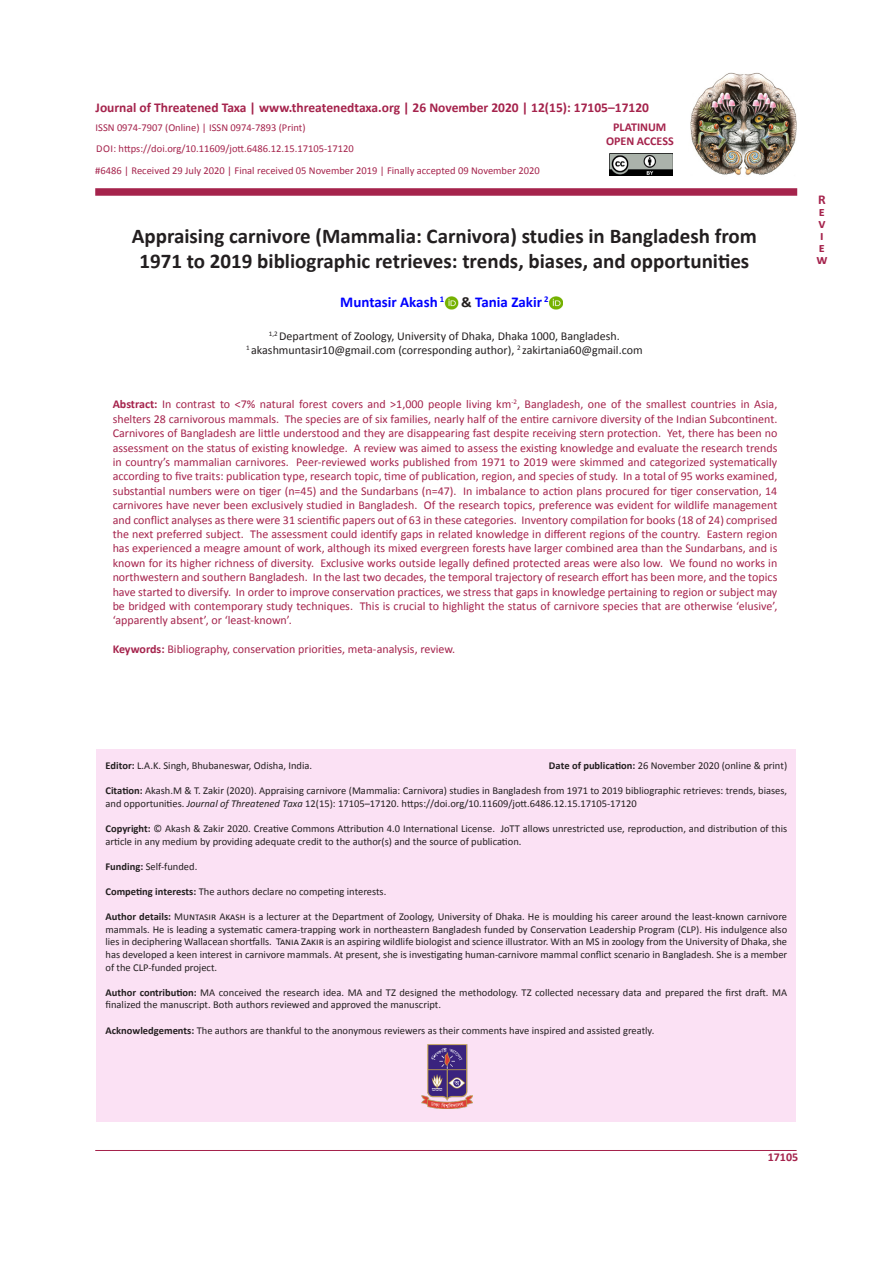
<style>
.page{position:relative;width:893px;height:1263px;background:#fff}
.page>*{position:absolute;margin:0;border:0;box-sizing:border-box;transform-origin:0 0}
.t1{font:700 21px/25.2px "Calibri";color:#231f20;text-align:center}
.t2{font:700 15px "Calibri";color:#00f}
.t3{font:700 13.5px "Calibri";color:#a5234c}
.t4{font:13.5px "Calibri Bold 2";color:#a5234c}
.t5{font:12px/14.4px "Calibri";color:#a5234c;text-align:justify}
.t6{font:12px "Calibri 2";color:#231f20}
.t7{font:12px "Calibri";color:#231f20}
.jott_notes_citation{font:700 12px "Calibri";color:#a5234c}
.t8{font:12px "Calibri Bold 2";color:#a5234c}
.Body{font:10.5px/12.6px "Calibri";color:#231f20;text-align:justify}
.jott_notes_citation-2{font:10.5px/12.6px "Calibri 2";color:#231f20}
.jott_notes_citation-3{font:10.5px/12.6px "Calibri";color:#231f20}
.jott_notes_citation-4{font:10.5px "Calibri";color:#a5234c}
.Body-2{font:10.5px "Calibri 2";color:#231f20}
.s1{font-family:"Calibri 2"}
.s2{font-family:"Calibri Bold 2";font-weight:400;color:#231f20}
.s3{font-weight:700}
.s4{font-family:"Calibri Bold 2"}
.s5{font-family:"Calibri";font-weight:700}
.s6{font-family:"Calibri"}
.s7{font-family:"Calibri";font-style:italic}
</style>
<div class="page">
<div style="left:96px;top:749px;width:700px;height:373px;background:#fbe1f4"></div>
<img style="left:690px;top:72px;width:107px;height:103px">
<img style="left:609px;top:154px;width:63px;height:22px">
<svg style="left:445px;top:296px;width:13px;height:13px"></svg>
<svg style="left:550px;top:296px;width:13px;height:13px"></svg>
<hr style="left:95px;top:1150px;width:702px;height:1px;background:#a5234c">
<div style="left:95px;top:188px;width:702px;height:8px;background:#a5234c"></div>
<img style="left:421px;top:1045px;width:51px;height:63px">
<p class="t3" style="left:96px;top:99px;width:555px">Journal of Threatened Taxa | www.threatenedtaxa.org | 26 November 2020 | 12(15): 17105–17120</p>
<p class="jott_notes_citation-4" style="left:96px;top:121px;width:211px">ISSN 0974-7907 (Online) | ISSN 0974-7893 (Print)</p>
<p class="jott_notes_citation-4" style="left:96px;top:142px;width:259px"><span class="s1">DOI:</span> https://doi.org/10.11609/jott.<span class="s1">6486.12.15.17105-17120</span></p>
<p class="jott_notes_citation-4" style="left:95px;top:164px;width:446px">#6486 | Received 29 July 2020 | Final received 05 November 2019 | Finally accepted 09 November 2020</p>
<p class="jott_notes_citation" style="left:613px;top:119px;width:55px">PLATINUM</p>
<p class="jott_notes_citation" style="left:606px;top:133px;width:69px">OPEN ACCESS</p>
<p class="t1" style="left:132px;top:223px;width:627px">Appraising carnivore (Mammalia: Carnivora) studies in Bangladesh from<br>1971 to 2019 bibliographic retrieves: trends, biases, and opportunities</p>
<p class="t2" style="left:340px;top:293px;width:210px">Muntasir Akash <sup>1</sup> <span class="s2">&amp;</span> Tania Zakir <sup>2</sup></p>
<p class="t7" style="left:269px;top:328px;width:353px"><sup>1,2</sup> Department of Zoology, University of Dhaka, Dhaka 1000, Bangladesh.</p>
<p class="t6" style="left:246px;top:343px;width:398px"><sup>1</sup> akashmuntasir10@gmail.com (corresponding author), <sup>2</sup> zakirtania60@gmail.com</p>
<p class="t5" style="left:113px;top:397px;width:666px"><span class="s3">Abstract:</span> <span class="s1">In contrast to &lt;7% natural forest covers and &gt;1,000 people living km</span><sup>-2</sup><span class="s1">, Bangladesh, one of the smallest countries in Asia, </span>shelters 28 carnivorous mammals. The species are of six families, nearly half of the entire carnivore diversity of the Indian Subcontinent.<br>Carnivores of Bangladesh are little understood and they are disappearing fast despite receiving stern protection. Yet, there has been no assessment on the status of existing knowledge. A review was aimed to assess the existing knowledge and evaluate the research trends in country’s mammalian carnivores. Peer-reviewed works published from 1971 to 2019 were skimmed and categorized systematically according to five traits: publication type, research topic, time of publication, region, and species of study. In a total of 95 works examined, substantial numbers were on tiger (n=45) and the Sundarbans (n=47). In imbalance to action plans procured for tiger conservation, 14 carnivores have never been exclusively studied in Bangladesh. Of the research topics, preference was evident for wildlife management and conflict analyses as there were 31 scientific papers out of 63 in these categories. Inventory compilation for books (18 of 24) comprised the next preferred subject. The assessment could identify gaps in related knowledge in different regions of the country. Eastern region <span class="s1">has experienced a meagre amount of work, although its mixed evergreen forests have larger combined area than the Sundarbans, and is </span>known for its higher richness of diversity. Exclusive works outside legally defined protected areas were also low. We found no works in northwestern and southern Bangladesh. In the last two decades, the temporal trajectory of research effort has been more, and the topics have started to diversify. In order to improve conservation practices, we stress that gaps in knowledge pertaining to region or subject may be bridged with contemporary study techniques. This is crucial to highlight the status of carnivore species that are otherwise ‘elusive’, ‘apparently absent’, or ‘least-known’.</p>
<p class="t5" style="left:113px;top:642px;width:344px"><span class="s3">Keywords:</span> Bibliography, conservation priorities, meta-analysis, review.</p>
<p class="t4" style="left:818px;top:191px;width:9px">R</p>
<p class="t3" style="left:819px;top:203px;width:8px">e</p>
<p class="t3" style="left:818px;top:215px;width:9px">v</p>
<p class="t3" style="left:820px;top:227px;width:5px">i</p>
<p class="t3" style="left:819px;top:239px;width:8px">e</p>
<p class="t3" style="left:816px;top:251px;width:13px">w</p>
<p class="jott_notes_citation-2" style="left:105px;top:759px;width:208px"><span class="s4">Editor:</span> L.A.K. Singh, Bhubaneswar, Odisha, India.</p>
<p class="jott_notes_citation-2" style="left:549px;top:759px;width:240px"><span class="s5">Date of publication:</span> 26 November 2020 (online &amp; print)</p>
<p class="jott_notes_citation-2" style="left:105px;top:784px;width:683px"><span class="s5">Citation:</span> Akash.M &amp; T. Zakir (2020). Appraising carnivore (Mammalia: Carnivora) studies in Bangladesh from 1971 to 2019 bibliographic retrieves: trends, biases, <span class="s6">and opportunities</span>. <span class="s7">Journal of Threatened Taxa</span> 12(15): 17105–17120. <span class="s6">https://doi.org/10.11609/jott.</span>6486.12.15.17105-17120</p>
<p class="jott_notes_citation-3" style="left:105px;top:822px;width:683px"><span class="s4">Copyright:</span> <span class="s1">© Akash &amp; Zakir 2020</span>. Creative Commons Attribution 4.0 International License. JoTT allows unrestricted use, reproduction, and distribution of this article in any medium by providing adequate credit to the author(s) and the source of publication.</p>
<p class="Body-2" style="left:105px;top:860px;width:93px"><span class="s5">Funding:</span> Self-funded.</p>
<p class="Body" style="left:105px;top:885px;width:282px"><span class="s3">Competing interests:</span> The authors declare no competing interests.</p>
<p class="Body" style="left:105px;top:910px;width:683px"><span class="s3">Author details:</span> Muntasir Akash is a lecturer at the Department of Zoology, University of Dhaka. He is moulding his career around the least-known carnivore mammals. He is leading a systematic camera-trapping work in northeastern Bangladesh funded by Conservation Leadership Program (CLP). His indulgence also lies in deciphering Wallacean shortfalls. Tania Zakir is an aspiring wildlife biologist and science illustrator. With an MS in zoology from the University of Dhaka, she has developed a keen interest in carnivore mammals. At present, she is investigating human-carnivore mammal conflict scenario in Bangladesh. She is a member of the CLP-funded project.</p>
<p class="Body" style="left:105px;top:986px;width:683px"><span class="s3">Author contribution:</span> MA conceived the research idea. MA and TZ designed the methodology. TZ collected necessary data and prepared the first draft. MA finalized the manuscript. Both authors reviewed and approved the manuscript.</p>
<p class="Body" style="left:105px;top:1024px;width:550px"><span class="s3">Acknowledgements:</span> The authors are thankful to the anonymous reviewers as their comments have inspired and assisted greatly.</p>
<p class="t8" style="left:768px;top:1149px;width:32px">17105</p>
</div>
